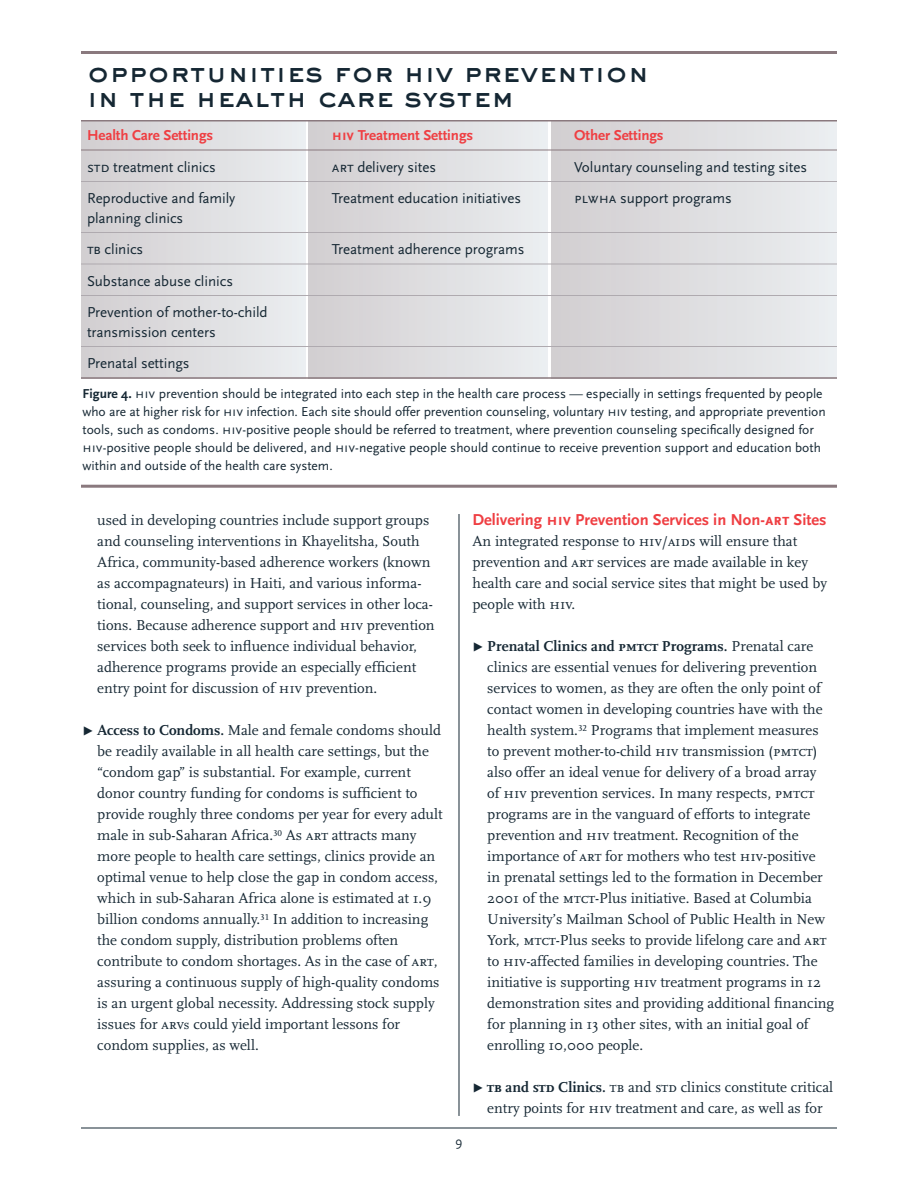
<style>
.page{position:relative;width:918px;height:1188px;background:#fff}
.page>*{position:absolute;margin:0;border:0;box-sizing:border-box;transform-origin:0 0}
.t1{font:27px/25.5px "Sackers Heavy Gothic";color:#152733}
.t2{font:700 16.5px "Scala Sans";color:#ef3e42}
.t3{font:15px/21px "Scala";color:#152733}
.t4{font:15px/31.5px "Scala Sans";letter-spacing:-.005em;color:#152733}
.t5{font:700 15px "Scala Sans";letter-spacing:-.005em;color:#ef3e42}
.t6{font:13.5px/18px "Scala Sans";color:#152733}
.s1{font-family:"Scala Sans Caps"}
.s2{font-weight:700}
.s3{font-family:"Scala Caps"}
.s4{font-family:"Scala Sans Expert";font-size:18px}
.s5{font-size:13.5px}
.s6{font-family:"Scala Caps";font-weight:700}
</style>
<div class="page">
<div style="left:81px;top:121px;width:225px;height:257px;background:linear-gradient(to right,#d1cdd0,#eaedf0)"></div>
<div style="left:309px;top:121px;width:239px;height:257px;background:linear-gradient(to right,#d1cdd0,#eaedf0)"></div>
<div style="left:551px;top:121px;width:286px;height:257px;background:linear-gradient(to right,#d1cdd0,#eaedf0)"></div>
<hr style="left:81px;top:1128px;width:756px;height:1px;background:#152733">
<hr style="left:459px;top:514px;width:1px;height:602px;background:#152733">
<hr style="left:81px;top:485px;width:756px;height:3px;background:#8a797e">
<hr style="left:81px;top:51px;width:756px;height:3px;background:#8a797e">
<hr style="left:81px;top:150px;width:756px;height:1px;background:#8a797e">
<hr style="left:81px;top:181px;width:756px;height:1px;background:#afaaaf">
<hr style="left:81px;top:232px;width:756px;height:1px;background:#afaaaf">
<hr style="left:81px;top:264px;width:756px;height:1px;background:#afaaaf">
<hr style="left:81px;top:295px;width:756px;height:1px;background:#afaaaf">
<hr style="left:81px;top:346px;width:756px;height:1px;background:#afaaaf">
<hr style="left:81px;top:377px;width:756px;height:2px;background:#8a797e">
<hr style="left:81px;top:120px;width:756px;height:2px;background:#8a797e">
<h1 class="t1" style="left:87px;top:60px;width:564px">opportunities for hiv prevention in the health care system</h1>
<p class="t5" style="left:87px;top:129px;width:128px">Health Care Settings</p>
<p class="t5" style="left:332px;top:129px;width:143px"><span class="s1">hiv</span> Treatment Settings</p>
<p class="t5" style="left:574px;top:129px;width:91px">Other Settings</p>
<p class="t4" style="left:87px;top:152px;width:130px"><span class="s1">std</span> treatment clinics</p>
<p class="t4" style="left:332px;top:152px;width:106px"><span class="s1">art</span> delivery sites</p>
<p class="t4" style="left:574px;top:152px;width:234px">Voluntary counseling and testing sites</p>
<p class="t4" style="left:87px;top:184px;width:150px">Reproductive and family</p>
<p class="t4" style="left:332px;top:184px;width:191px">Treatment education initiatives</p>
<p class="t4" style="left:574px;top:184px;width:159px"><span class="s1">plwha</span> support programs</p>
<p class="t4" style="left:87px;top:203px;width:98px">planning clinics <span class="s1">tb</span> clinics</p>
<p class="t4" style="left:332px;top:235px;width:194px">Treatment adherence programs</p>
<p class="t4" style="left:87px;top:266px;width:182px">Substance abuse clinics<br>Prevention of mother-to-child</p>
<p class="t4" style="left:87px;top:317px;width:130px">transmission centers<br>Prenatal settings</p>
<p class="t6" style="left:82px;top:386px;width:745px"><span class="s2">Figure 4.</span> <span class="s1">hiv</span> prevention should be integrated into each step in the health care process — especially in settings frequented by people who are at higher risk for <span class="s1">hiv</span> infection. Each site should offer prevention counseling, voluntary <span class="s1">hiv</span> testing, and appropriate prevention tools, such as condoms. <span class="s1">hiv</span>-positive people should be referred to treatment, where prevention counseling specifically designed for <span class="s1">hiv</span>-positive people should be delivered, and <span class="s1">hiv</span>-negative people should continue to receive prevention support and education both within and outside of the health care system.</p>
<p class="t3" style="left:97px;top:511px;width:339px">used in developing countries include support groups and counseling interventions in Khayelitsha, South Africa, community-based adherence workers (known as accompagnateurs) in Haiti, and various informa&shy;tional, counseling, and support services in other loca&shy;tions. Because adherence support and <span class="s3">hiv</span> prevention services both seek to influence individual behavior, adherence programs provide an especially efficient entry point for discussion of <span class="s3">hiv</span> prevention.</p>
<p class="t3" style="left:97px;top:721px;width:347px;text-indent:-15px"><span class="s4">t</span> <span class="s2">Access to Condoms.</span> Male and female condoms should be readily available in all health care settings, but the “condom gap” is substantial. For example, current donor country funding for condoms is sufficient to provide roughly three condoms per year for every adult male in sub-Saharan Africa.<sup>30</sup> As <span class="s3">art</span> attracts many more people to health care settings, clinics provide an optimal venue to help close the gap in condom access, which in sub-Saharan Africa alone is estimated at 1.9 billion condoms annually.<sup>31</sup> In addition to increasing the condom supply, distribution problems often contribute to condom shortages. As in the case of <span class="s3">art</span>, assuring a continuous supply of high-quality condoms is an urgent global necessity. Addressing stock supply issues for <span class="s3">arv</span><span class="s5">s</span> could yield important lessons for condom supplies, as well.</p>
<p class="t6" style="left:455px;top:1133px;width:9px">9</p>
<p class="t2" style="left:472px;top:513px;width:356px">Delivering <span class="s1">hiv</span> Prevention Services in Non-<span class="s1">art</span> Sites</p>
<p class="t3" style="left:472px;top:532px;width:356px">An integrated response to <span class="s3">hiv</span>/<span class="s3">aids</span> will ensure that prevention and <span class="s3">art</span> services are made available in key health care and social service sites that might be used by people with <span class="s3">hiv.</span></p>
<p class="t3" style="left:487px;top:637px;width:348px;text-indent:-15px"><span class="s4">t</span> <span class="s2">Prenatal Clinics and</span> <span class="s6">pmtct</span> <span class="s2">Programs.</span> Prenatal care clinics are essential venues for delivering prevention services to women, as they are often the only point of contact women in developing countries have with the health system.<sup>32</sup> Programs that implement measures to prevent mother-to-child <span class="s3">hiv</span> transmission (<span class="s3">pmtct</span>) also offer an ideal venue for delivery of a broad array<br>of <span class="s3">hiv</span> prevention services. In many respects, <span class="s3">pmtct </span>programs are in the vanguard of efforts to integrate prevention and <span class="s3">hiv</span> treatment. Recognition of the importance of <span class="s3">art</span> for mothers who test <span class="s3">hiv</span>-positive<br>in prenatal settings led to the formation in December 2001 of the <span class="s3">mtct</span>-Plus initiative. Based at Columbia University’s Mailman School of Public Health in New York, <span class="s3">mtct</span>-Plus seeks to provide lifelong care and <span class="s3">art </span>to <span class="s3">hiv</span>-affected families in developing countries. The initiative is supporting <span class="s3">hiv</span> treatment programs in 12 demonstration sites and providing additional financing for planning in 13 other sites, with an initial goal of enrolling 10,000 people.</p>
<p class="t3" style="left:472px;top:1078px;width:362px;text-align:center"><span class="s4">t</span> <span class="s6">tb</span> <span class="s2">and</span> <span class="s6">std</span> <span class="s2">Clinics.</span> <span class="s3">tb</span> and <span class="s3">std</span> clinics constitute critical entry points for <span class="s3">hiv</span> treatment and care, as well as for</p>
</div>
